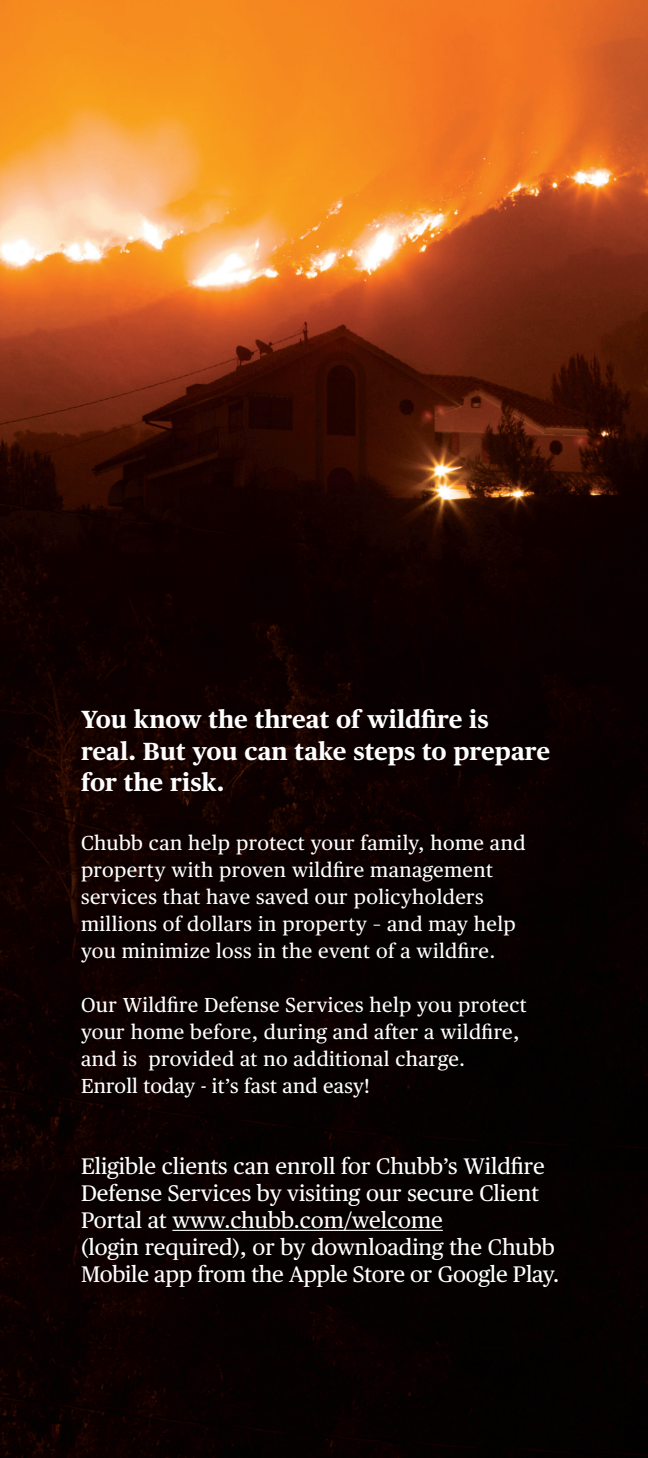
<style>
.page{position:relative;width:648px;height:1458px;background:#fff}
.page>*{position:absolute;margin:0;border:0;box-sizing:border-box;transform-origin:0 0}
.t1{font:700 24.75px/31.5px "Chubb Publico Text";color:#fff}
.t2{font:22.5px/27px "Chubb Publico Text";color:#fff}
.t3{font:20.25px/27px "Chubb Publico Text";letter-spacing:.02em;color:#fff}
</style>
<div class="page">
<img style="left:0;top:0;width:648px;height:1458px">
<hr style="left:172px;top:1230px;width:271px;height:1px;background:#fff">
<p class="t1" style="left:81px;top:702px;width:471px">You know the threat of wildfire is<br>real. But you can take steps to prepare for the risk.</p>
<p class="t3" style="left:81px;top:828px;width:446px">Chubb can help protect your family, home and property with proven wildfire management services that have saved our policyholders millions of dollars in property – and may help you minimize loss in the event of a wildfire.</p>
<p class="t3" style="left:81px;top:990px;width:447px">Our Wildfire Defense Services help you protect your home before, during and after a wildfire, and is provided at no additional charge.<br>Enroll today - it’s fast and easy!</p>
<p class="t2" style="left:81px;top:1151px;width:480px">Eligible clients can enroll for Chubb’s Wildfire Defense Services by visiting our secure Client Portal at www.chubb.com/welcome<br>(login required), or by downloading the Chubb Mobile app from the Apple Store or Google Play.</p>
</div>
